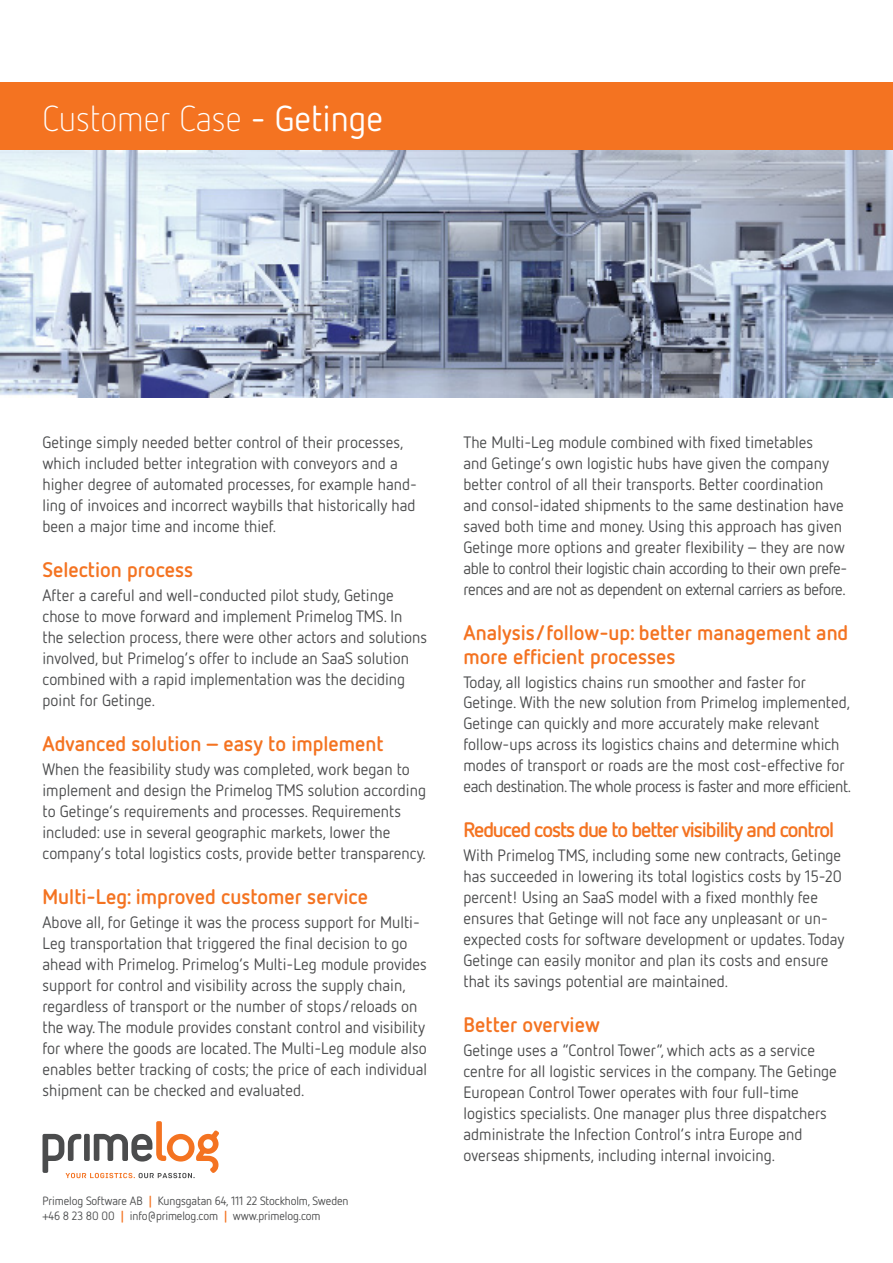
<style>
.page{position:relative;width:893px;height:1263px;background:#fff}
.page>*{position:absolute;margin:0;border:0;box-sizing:border-box;transform-origin:0 0}
.t1{font:300 36px "Netto OT";color:#fff}
.t2{font:700 21px/24px "Netto OT";color:#f47321}
.t3{font:700 21px "Netto OT";letter-spacing:-.05em;color:#f47321}
.t4{font:16.5px/21px "Netto OT";color:#4b4c4d}
.t5{font:12px "Netto OT";letter-spacing:-.01em;color:#4b4c4d}
.s1{font-weight:400}
.s2{font-weight:700;color:#f47321}
</style>
<div class="page">
<svg style="left:43px;top:1121px;width:176px;height:57px"></svg>
<div style="left:0;top:83px;width:893px;height:68px;background:#f47321"></div>
<img style="left:0;top:151px;width:893px;height:247px">
<p class="t1" style="left:43px;top:96px;width:342px">Customer Case <span class="s1">- Getinge</span></p>
<p class="t4" style="left:43px;top:432px;width:362px">Getinge simply needed better control of their processes, which included better integration with conveyors and a</p>
<p class="t4" style="left:43px;top:474px;width:376px;text-align:justify">higher degree of automated processes, for example hand&shy;ling of invoices and incorrect waybills that historically had been a major time and income thief.</p>
<p class="t2" style="left:43px;top:557px;width:152px">Selection process</p>
<p class="t4" style="left:43px;top:585px;width:386px">After a careful and well-conducted pilot study, Getinge chose to move forward and implement Primelog TMS. In the selection process, there were other actors and solutions involved, but Primelog’s offer to include an SaaS solution combined with a rapid implementation was the deciding point for Getinge.</p>
<p class="t2" style="left:43px;top:731px;width:343px">Advanced solution – easy to implement</p>
<p class="t4" style="left:43px;top:759px;width:385px">When the feasibility study was completed, work began to implement and design the Primelog TMS solution according to Getinge’s requirements and processes. Requirements included: use in several geographic markets, lower the company’s total logistics costs, provide better transparency.</p>
<p class="t2" style="left:43px;top:884px;width:327px">Multi-Leg: improved customer service</p>
<p class="t4" style="left:43px;top:912px;width:386px">Above all, for Getinge it was the process support for Multi-Leg transportation that triggered the final decision to go ahead with Primelog. Primelog’s Multi-Leg module provides support for control and visibility across the supply chain, regardless of transport or the number of stops/reloads on the way. The module provides constant control and visibility for where the goods are located. The Multi-Leg module also enables better tracking of costs; the price of each individual shipment can be checked and evaluated.</p>
<p class="t5" style="left:43px;top:1194px;width:307px">Primelog Software AB <span class="s2">|</span> Kungsgatan 64, 111 22 Stockholm, Sweden</p>
<p class="t5" style="left:43px;top:1209px;width:280px">+46 8 23 80 00 <span class="s2">|</span> info@primelog.com <span class="s2">|</span> www.primelog.com</p>
<p class="t4" style="left:463px;top:432px;width:385px">The Multi-Leg module combined with fixed timetables<br>and Getinge’s own logistic hubs have given the company better control of all their transports. Better coordination and consol-idated shipments to the same destination have saved both time and money. Using this approach has given Getinge more options and greater flexibility – they are now able to control their logistic chain according to their own prefe&shy;rences and are not as dependent on external carriers as before.</p>
<p class="t2" style="left:463px;top:620px;width:386px">Analysis/follow-up: better management and more efficient processes</p>
<p class="t4" style="left:463px;top:672px;width:389px">Today, all logistics chains run smoother and faster for Getinge. With the new solution from Primelog implemented, Getinge can quickly and more accurately make relevant follow-ups across its logistics chains and determine which modes of transport or roads are the most cost-effective for each destination. The whole process is faster and more efficient.</p>
<p class="t3" style="left:463px;top:816px;width:372px">Reduced costs due to better visibility and control</p>
<p class="t4" style="left:463px;top:844px;width:379px">With Primelog TMS, including some new contracts, Getinge</p>
<p class="t4" style="left:463px;top:865px;width:380px">has succeeded in lowering its total logistics costs by 15-20 percent! Using an SaaS model with a fixed monthly fee</p>
<p class="t4" style="left:463px;top:907px;width:383px">ensures that Getinge will not face any unpleasant or un&shy;expected costs for software development or updates. Today<br>Getinge can easily monitor and plan its costs and ensure</p>
<p class="t4" style="left:463px;top:970px;width:266px">that its savings potential are maintained.</p>
<p class="t2" style="left:463px;top:1012px;width:138px">Better overview</p>
<p class="t4" style="left:463px;top:1039px;width:375px">Getinge uses a “Control Tower”, which acts as a service centre for all logistic services in the company. The Getinge<br>European Control Tower operates with four full-time</p>
<p class="t4" style="left:463px;top:1102px;width:365px">logistics specialists. One manager plus three dispatchers administrate the Infection Control’s intra Europe and</p>
<p class="t4" style="left:463px;top:1144px;width:313px">overseas shipments, including internal invoicing.</p>
</div>
